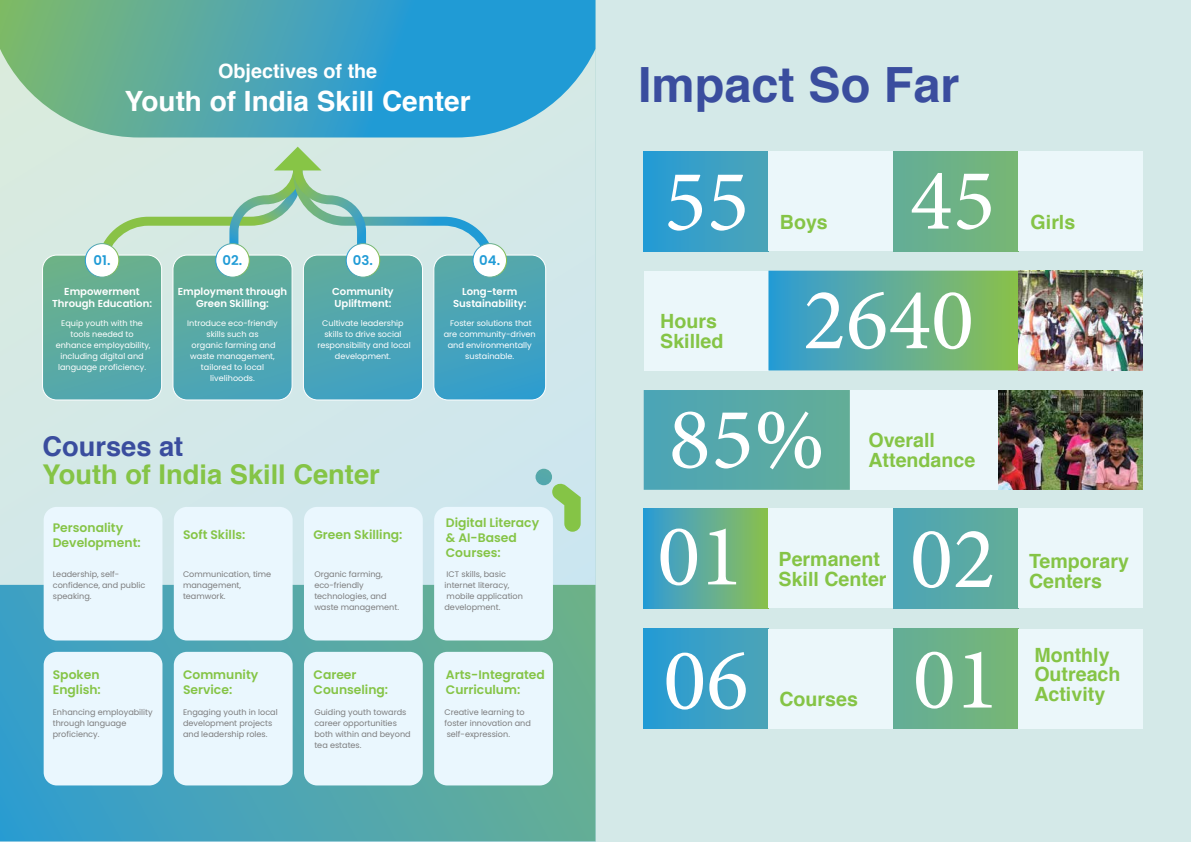
<style>
.page{position:relative;width:1191px;height:842px;background:#fff}
.page>*{position:absolute;margin:0;border:0;box-sizing:border-box;transform-origin:0 0}
.t1{font:700 48.6px "Helvetica";color:#3a4d9e}
.t2{font:700 27.9px "Helvetica";color:#fff}
.t3{font:700 27.2px "Helvetica";color:#85c446}
.t4{font:700 27.2px "Helvetica";color:#3a4d9e}
.t5{font:700 19.7px "Helvetica";color:#fff}
.t6{font:700 19.6px/19.6px "Helvetica";color:#85c446}
.t7{font:600 13.3px "Poppins";color:#209bd6}
.t8{font:600 12.3px/15px "Poppins";color:#85c446}
.t9{font:600 10.1px/12px "Poppins";color:#fff;text-align:center}
.t10{font:8.1px/11px "Poppins";color:#7d7d7e}
.t11{font:8.1px/11px "Poppins";color:#fff;text-align:center}
</style>
<div class="page">
<div style="left:595px;top:0;width:596px;height:842px;background:#d4e9e8"></div>
<div style="left:0;top:137px;width:595px;height:705px;background:#d2e8e9"></div>
<svg style="left:0;top:0;width:595px;height:137px;background:#50aab8"></svg>
<svg style="left:43px;top:147px;width:502px;height:253px;background:#8fc6c4"></svg>
<svg style="left:0;top:585px;width:595px;height:256px;background:#4da6b1"></svg>
<div style="left:44px;top:507px;width:118px;height:133px;background:#eaf7fe"></div>
<div style="left:174px;top:507px;width:119px;height:133px;background:#eaf7fe"></div>
<div style="left:304px;top:507px;width:119px;height:133px;background:#eaf7fe"></div>
<div style="left:44px;top:652px;width:118px;height:133px;background:#eaf7fe"></div>
<div style="left:174px;top:652px;width:119px;height:133px;background:#eaf7fe"></div>
<div style="left:304px;top:652px;width:119px;height:133px;background:#eaf7fe"></div>
<div style="left:434px;top:652px;width:119px;height:133px;background:#eaf7fe"></div>
<svg style="left:434px;top:483px;width:146px;height:157px;background:#d7ecec"></svg>
<svg style="left:535px;top:469px;width:17px;height:16px"></svg>
<div style="left:643px;top:151px;width:125px;height:100px;background:linear-gradient(to right,#249bd5,#4da4b7)"></div>
<div style="left:768px;top:151px;width:125px;height:100px;background:#ebf7fa"></div>
<div style="left:893px;top:151px;width:125px;height:100px;background:linear-gradient(to right,#63ad98,#77b674)"></div>
<div style="left:1018px;top:151px;width:124px;height:100px;background:#ebf7fa"></div>
<img style="left:1018px;top:271px;width:124px;height:99px">
<div style="left:850px;top:390px;width:148px;height:100px;background:#ebf7fa"></div>
<div style="left:643px;top:508px;width:125px;height:100px;background:linear-gradient(to right,#2f9bda,#8ec050)"></div>
<div style="left:643px;top:629px;width:125px;height:99px;background:linear-gradient(to right,#249bd5,#4ea5b7)"></div>
<div style="left:768px;top:629px;width:125px;height:99px;background:#ebf7fa"></div>
<div style="left:893px;top:629px;width:125px;height:99px;background:linear-gradient(to right,#63ad98,#77b774)"></div>
<div style="left:1018px;top:629px;width:124px;height:99px;background:#ebf7fa"></div>
<svg style="left:668px;top:175px;width:76px;height:56px;background:#72bad6"></svg>
<svg style="left:911px;top:173px;width:79px;height:57px;background:#96c7a9"></svg>
<svg style="left:643px;top:390px;width:207px;height:100px;background:#6cb3b1"></svg>
<svg style="left:660px;top:528px;width:76px;height:57px;background:#8ec4bb"></svg>
<svg style="left:666px;top:652px;width:80px;height:57px;background:#7ec0d9"></svg>
<svg style="left:916px;top:652px;width:75px;height:57px;background:#9ac9ab"></svg>
<div style="left:643px;top:271px;width:125px;height:99px;background:#ebf7fa"></div>
<svg style="left:768px;top:271px;width:250px;height:99px;background:#72b7a0"></svg>
<div style="left:768px;top:508px;width:125px;height:100px;background:#ebf7fa"></div>
<div style="left:893px;top:508px;width:125px;height:100px;background:linear-gradient(to right,#4ba4b8,#63ad97)"></div>
<div style="left:1018px;top:508px;width:124px;height:100px;background:#ebf7fa"></div>
<svg style="left:913px;top:531px;width:79px;height:57px;background:#8ec5c4"></svg>
<img style="left:998px;top:390px;width:144px;height:100px">
<h3 class="t5" style="left:218px;top:55px;width:161px">Objectives of the</h3>
<h2 class="t2" style="left:125px;top:79px;width:347px">Youth of India Skill Center</h2>
<h3 class="t7" style="left:94px;top:253px;width:18px">01.</h3>
<h3 class="t7" style="left:223px;top:253px;width:21px">02.</h3>
<h3 class="t7" style="left:353px;top:253px;width:22px">03.</h3>
<h3 class="t7" style="left:479px;top:253px;width:22px">04.</h3>
<p class="t9" style="left:52px;top:285px;width:101px">Empowerment<br>Through Education:</p>
<p class="t9" style="left:178px;top:285px;width:111px">Employment through<br>Green Skilling:</p>
<p class="t9" style="left:332px;top:285px;width:63px;text-align:left">Community<br>Upliftment:</p>
<p class="t9" style="left:453px;top:285px;width:75px">Long-term<br>Sustainability:</p>
<p class="t11" style="left:56px;top:318px;width:96px">Equip youth with the tools needed to enhance employability, including digital and language proficiency.</p>
<p class="t11" style="left:187px;top:318px;width:92px">Introduce eco-friendly skills such as<br>organic farming and waste management, tailored to local livelihoods.</p>
<p class="t11" style="left:317px;top:318px;width:95px">Cultivate leadership skills to drive social responsibility and local development.</p>
<p class="t11" style="left:444px;top:318px;width:94px">Foster solutions that are community-driven and environmentally sustainable.</p>
<h3 class="t4" style="left:43px;top:424px;width:142px">Courses at</h3>
<h3 class="t3" style="left:43px;top:452px;width:339px">Youth of India Skill Center</h3>
<h3 class="t8" style="left:53px;top:520px;width:89px">Personality<br>Development:</h3>
<h3 class="t8" style="left:183px;top:527px;width:64px">Soft Skills:</h3>
<h3 class="t8" style="left:313px;top:527px;width:91px">Green Skilling:</h3>
<h3 class="t8" style="left:446px;top:515px;width:95px">Digital Literacy &amp; AI-Based<br>Courses:</h3>
<p class="t10" style="left:53px;top:568px;width:94px">Leadership, self&shy;confidence, and public speaking.</p>
<p class="t10" style="left:183px;top:568px;width:90px">Communication, time management, teamwork.</p>
<p class="t10" style="left:314px;top:568px;width:86px">Organic farming, eco-friendly technologies, and waste management.</p>
<p class="t10" style="left:444px;top:568px;width:80px">ICT skills, basic internet literacy, mobile application development.</p>
<h3 class="t8" style="left:53px;top:667px;width:50px">Spoken<br>English:</h3>
<h3 class="t8" style="left:183px;top:667px;width:77px">Community<br>Service:</h3>
<h3 class="t8" style="left:313px;top:667px;width:76px">Career<br>Counseling:</h3>
<h3 class="t8" style="left:446px;top:667px;width:101px">Arts-Integrated<br>Curriculum:</h3>
<p class="t10" style="left:53px;top:706px;width:101px">Enhancing employability through language proficiency.</p>
<p class="t10" style="left:183px;top:706px;width:96px">Engaging youth in local development projects and leadership roles.</p>
<p class="t10" style="left:314px;top:706px;width:98px">Guiding youth towards career opportunities both within and beyond tea estates.</p>
<p class="t10" style="left:444px;top:706px;width:88px">Creative learning to foster innovation and self-expression.</p>
<h1 class="t1" style="left:638px;top:45px;width:323px">Impact So Far</h1>
<h3 class="t6" style="left:660px;top:312px;width:65px">Hours<br>Skilled</h3>
<h3 class="t6" style="left:780px;top:212px;width:49px">Boys</h3>
<h3 class="t6" style="left:1030px;top:212px;width:46px">Girls</h3>
<h3 class="t6" style="left:868px;top:431px;width:108px">Overall<br>Attendance</h3>
<h3 class="t6" style="left:778px;top:550px;width:109px">Permanent<br>Skill Center</h3>
<h3 class="t6" style="left:1029px;top:552px;width:101px">Temporary<br>Centers</h3>
<h3 class="t6" style="left:1034px;top:645px;width:88px">Monthly<br>Outreach</h3>
<h3 class="t6" style="left:779px;top:689px;width:80px">Courses</h3>
<h3 class="t6" style="left:1034px;top:684px;width:72px">Activity</h3>
</div>
